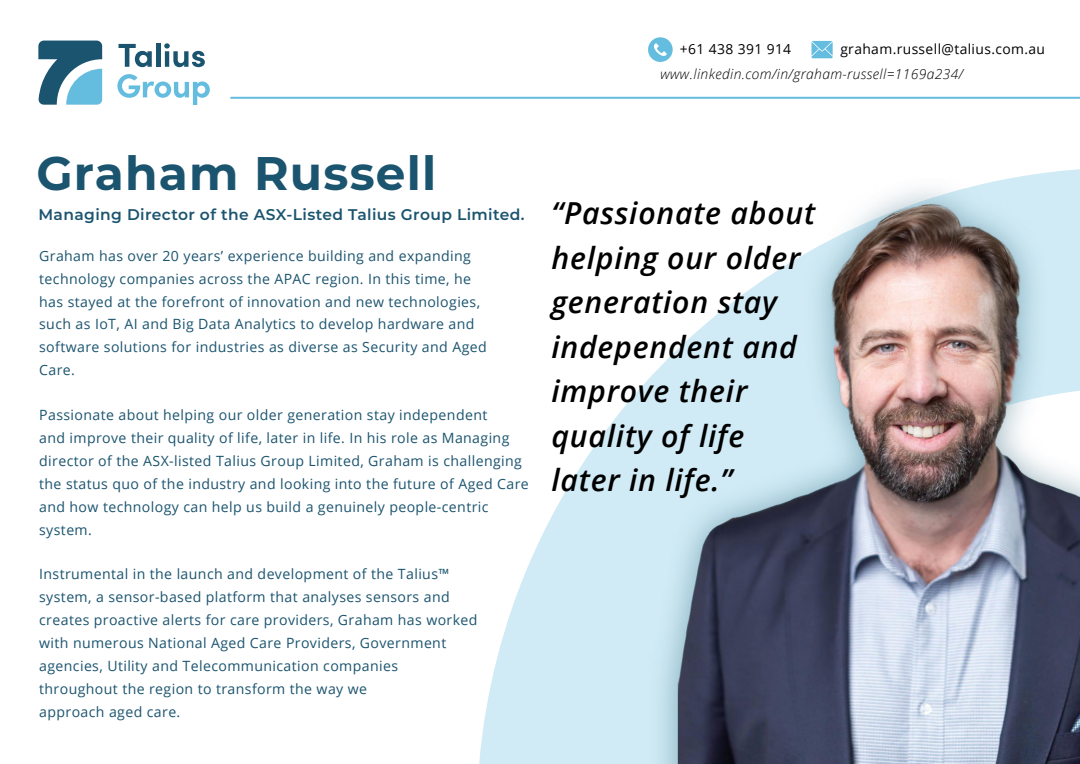
<style>
.page{position:relative;width:1080px;height:764px;background:#fff}
.page>*{position:absolute;margin:0;border:0;box-sizing:border-box;transform-origin:0 0}
.t1{font:700 47.1px "Montserrat";letter-spacing:.025em;color:#1b546f}
.t2{font:italic 600 30.3px/44.5px "Open Sans";letter-spacing:.025em;color:#000}
.t3{font:600 15.5px "Montserrat";letter-spacing:.025em;color:#1b546f}
.t4{font:14.1px/22.9px "Open Sans";letter-spacing:.03em;color:#1b546f}
.t5{font:italic 300 13.8px "Open Sans";letter-spacing:.03em;color:#000}
.t6{font:13.8px "Open Sans";letter-spacing:.03em;color:#000}
</style>
<div class="page">
<svg style="left:479px;top:169px;width:601px;height:595px"></svg>
<img style="left:648px;top:176px;width:432px;height:588px">
<svg style="left:119px;top:44px;width:33px;height:23px"></svg>
<hr style="left:156px;top:43px;width:4px;height:24px;background:#1b546e">
<svg style="left:164px;top:43px;width:41px;height:24px"></svg>
<svg style="left:117px;top:74px;width:93px;height:31px"></svg>
<svg style="left:38px;top:41px;width:64px;height:64px"></svg>
<hr style="left:231px;top:97px;width:849px;height:2px;background:#64bcde">
<svg style="left:648px;top:37px;width:25px;height:25px"></svg>
<svg style="left:811px;top:41px;width:22px;height:17px"></svg>
<p class="t6" style="left:680px;top:43px;width:113px">+61 438 391 914</p>
<p class="t6" style="left:840px;top:43px;width:206px">graham.russell@talius.com.au</p>
<p class="t5" style="left:660px;top:69px;width:304px">www.linkedin.com/in/graham-russell=1169a234/</p>
<h1 class="t1" style="left:36px;top:147px;width:401px">Graham Russell</h1>
<p class="t3" style="left:38px;top:208px;width:488px">Managing Director of the ASX-Listed Talius Group Limited.</p>
<p class="t4" style="left:39px;top:245px;width:449px">Graham has over 20 years’ experience building and expanding technology companies across the APAC region. In this time, he has stayed at the forefront of innovation and new technologies, such as IoT, AI and Big Data Analytics to develop hardware and software solutions for industries as diverse as Security and Aged Care.</p>
<p class="t4" style="left:39px;top:405px;width:491px">Passionate about helping our older generation stay independent<br>and improve their quality of life, later in life. In his role as Managing director of the ASX-listed Talius Group Limited, Graham is challenging the status quo of the industry and looking into the future of Aged Care and how technology can help us build a genuinely people-centric system.</p>
<p class="t4" style="left:39px;top:564px;width:440px">Instrumental in the launch and development of the Talius™ system, a sensor-based platform that analyses sensors and creates proactive alerts for care providers, Graham has worked with numerous National Aged Care Providers, Government agencies, Utility and Telecommunication companies throughout the region to transform the way we<br>approach aged care.</p>
<h2 class="t2" style="left:551px;top:194px;width:265px">“Passionate about helping our older generation stay independent and improve their quality of life later in life.”</h2>
</div>
